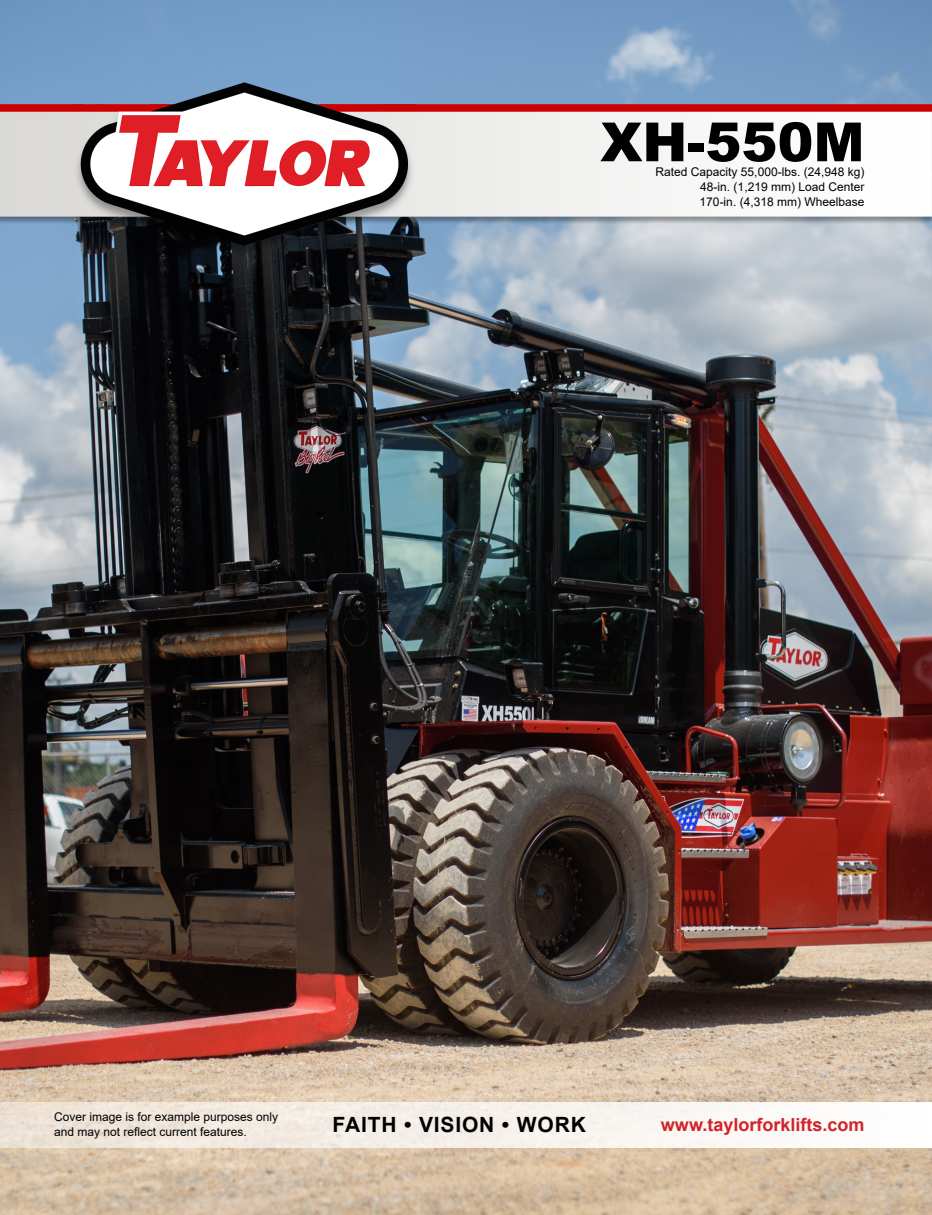
<style>
.page{position:relative;width:932px;height:1215px;background:#fff}
.page>*{position:absolute;margin:0;border:0;box-sizing:border-box;transform-origin:0 0}
.t1{font:900 54px "Arial";color:#000}
.t2{font:700 21px "Arial";letter-spacing:.04em;color:#000}
.t3{font:700 18px "Arial";color:#d2232a}
.t4{font:12px/15px "Arial";color:#000}
</style>
<div class="page">
<img style="left:0;top:0;width:932px;height:1215px">
<div style="left:0;top:1102px;width:932px;height:46px;background:linear-gradient(to right,#ede1d5,#fefefe)"></div>
<img style="left:0;top:0;width:931px;height:415px">
<h1 class="t1" style="left:600px;top:103px;width:266px">XH-550M</h1>
<p class="t4" style="left:699px;top:164px;width:166px;text-align:justify;text-indent:-44px">Rated Capacity 55,000-lbs. (24,948 kg)<br>48-in. (1,219 mm) Load Center 170-in. (4,318 mm) Wheelbase</p>
<p class="t4" style="left:54px;top:1110px;width:226px">Cover image is for example purposes only and may not reflect current features.</p>
<h2 class="t2" style="left:332px;top:1110px;width:255px">FAITH • VISION • WORK</h2>
<h3 class="t3" style="left:661px;top:1112px;width:205px">www.taylorforklifts.com</h3>
</div>
